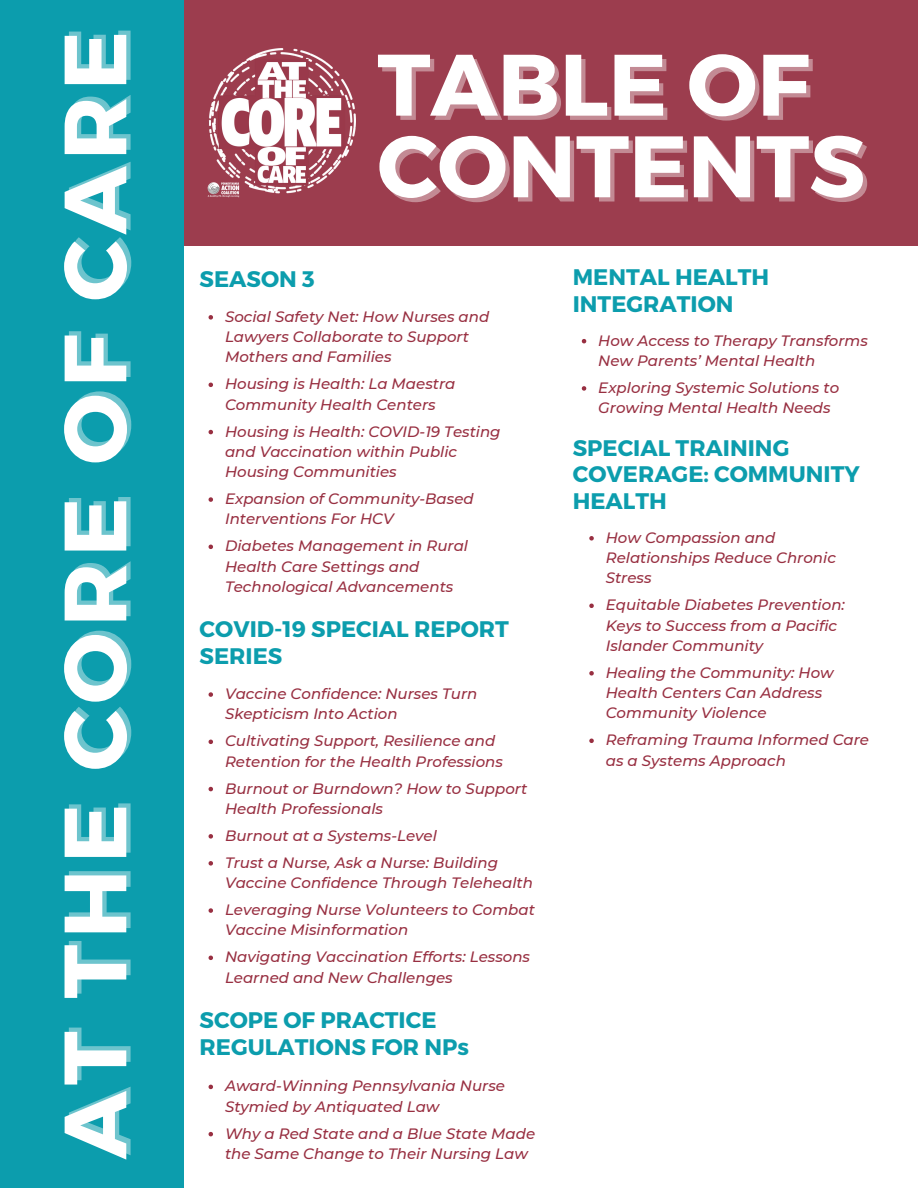
<style>
.page{position:relative;width:918px;height:1188px;background:#fff}
.page>*{position:absolute;margin:0;border:0;box-sizing:border-box;transform-origin:0 0}
.t1{font:700 88.05px "Montserrat";letter-spacing:.07em;color:#fff}
.t2{font:700 87px "Montserrat";color:#fff}
.t3{font:700 22.5px/27px "Montserrat";color:#0c9dad}
.t4{font:italic 500 15px/20.2px "Montserrat";color:#982f41}
</style>
<div class="page">
<div style="left:176px;top:0;width:742px;height:245px;background:#9c3d4e"></div>
<div style="left:0;top:0;width:183px;height:1188px;background:#0c9dad"></div>
<svg style="left:209px;top:315px;width:4px;height:5px"></svg>
<svg style="left:209px;top:383px;width:4px;height:4px"></svg>
<svg style="left:209px;top:430px;width:4px;height:4px"></svg>
<svg style="left:209px;top:497px;width:4px;height:5px"></svg>
<svg style="left:209px;top:545px;width:4px;height:4px"></svg>
<svg style="left:209px;top:692px;width:4px;height:5px"></svg>
<svg style="left:209px;top:740px;width:4px;height:4px"></svg>
<svg style="left:209px;top:787px;width:4px;height:4px"></svg>
<svg style="left:209px;top:834px;width:4px;height:5px"></svg>
<svg style="left:209px;top:861px;width:4px;height:5px"></svg>
<svg style="left:209px;top:908px;width:4px;height:5px"></svg>
<svg style="left:209px;top:956px;width:4px;height:4px"></svg>
<img style="left:207px;top:49px;width:149px;height:148px">
<svg style="left:209px;top:1085px;width:4px;height:4px"></svg>
<svg style="left:209px;top:1132px;width:4px;height:4px"></svg>
<svg style="left:582px;top:339px;width:4px;height:4px"></svg>
<svg style="left:582px;top:386px;width:4px;height:5px"></svg>
<svg style="left:589px;top:536px;width:5px;height:5px"></svg>
<svg style="left:589px;top:604px;width:5px;height:4px"></svg>
<svg style="left:589px;top:671px;width:5px;height:5px"></svg>
<svg style="left:589px;top:739px;width:5px;height:4px"></svg>
<h1 class="t1" style="left:38px;top:1159px;width:1130px;rotate:-90deg">AT THE CORE OF CARE</h1>
<h2 class="t2" style="left:377px;top:28px;width:434px">TABLE OF</h2>
<h2 class="t2" style="left:377px;top:110px;width:489px">CONTENTS</h2>
<h3 class="t3" style="left:200px;top:264px;width:117px">SEASON 3</h3>
<p class="t4" style="left:225px;top:306px;width:266px">Social Safety Net: How Nurses and<br>Lawyers Collaborate to Support<br>Mothers and Families</p>
<p class="t4" style="left:225px;top:374px;width:232px">Housing is Health: La Maestra<br>Community Health Centers</p>
<p class="t4" style="left:225px;top:421px;width:277px">Housing is Health: COVID-19 Testing and Vaccination within Public<br>Housing Communities</p>
<p class="t4" style="left:225px;top:489px;width:250px">Expansion of Community-Based<br>Interventions For HCV</p>
<p class="t4" style="left:225px;top:536px;width:245px">Diabetes Management in Rural<br>Health Care Settings and<br>Technological Advancements</p>
<h3 class="t3" style="left:200px;top:614px;width:311px">COVID-19 SPECIAL REPORT<br>SERIES</h3>
<p class="t4" style="left:225px;top:684px;width:254px">Vaccine Confidence: Nurses Turn<br>Skepticism Into Action</p>
<p class="t4" style="left:225px;top:731px;width:280px">Cultivating Support, Resilience and<br>Retention for the Health Professions</p>
<p class="t4" style="left:225px;top:778px;width:304px">Burnout or Burndown? How to Support<br>Health Professionals</p>
<p class="t4" style="left:225px;top:822px;width:274px;line-height:27px">Burnout at a Systems-Level<br>Trust a Nurse, Ask a Nurse: Building</p>
<p class="t4" style="left:225px;top:869px;width:311px;line-height:27px">Vaccine Confidence Through Telehealth<br>Leveraging Nurse Volunteers to Combat</p>
<p class="t4" style="left:225px;top:916px;width:307px;line-height:27px">Vaccine Misinformation<br>Navigating Vaccination Efforts: Lessons</p>
<p class="t4" style="left:225px;top:967px;width:229px">Learned and New Challenges</p>
<h3 class="t3" style="left:200px;top:1005px;width:271px">SCOPE OF PRACTICE<br>REGULATIONS FOR NPs</h3>
<p class="t4" style="left:225px;top:1076px;width:281px">Award-Winning Pennsylvania Nurse<br>Stymied by Antiquated Law</p>
<p class="t4" style="left:225px;top:1123px;width:312px">Why a Red State and a Blue State Made the Same Change to Their Nursing Law</p>
<h3 class="t3" style="left:573px;top:263px;width:198px;line-height:26.4px">MENTAL HEALTH<br>INTEGRATION</h3>
<p class="t4" style="left:598px;top:330px;width:271px">How Access to Therapy Transforms<br>New Parents’ Mental Health</p>
<p class="t4" style="left:598px;top:377px;width:242px">Exploring Systemic Solutions to<br>Growing Mental Health Needs</p>
<h3 class="t3" style="left:573px;top:434px;width:288px;line-height:26.1px">SPECIAL TRAINING<br>COVERAGE: COMMUNITY<br>HEALTH</h3>
<p class="t4" style="left:606px;top:527px;width:232px">How Compassion and<br>Relationships Reduce Chronic<br>Stress</p>
<p class="t4" style="left:606px;top:595px;width:241px">Equitable Diabetes Prevention:<br>Keys to Success from a Pacific<br>Islander Community</p>
<p class="t4" style="left:606px;top:662px;width:229px">Healing the Community: How<br>Health Centers Can Address<br>Community Violence</p>
<p class="t4" style="left:606px;top:730px;width:265px">Reframing Trauma Informed Care as a Systems Approach</p>
</div>
